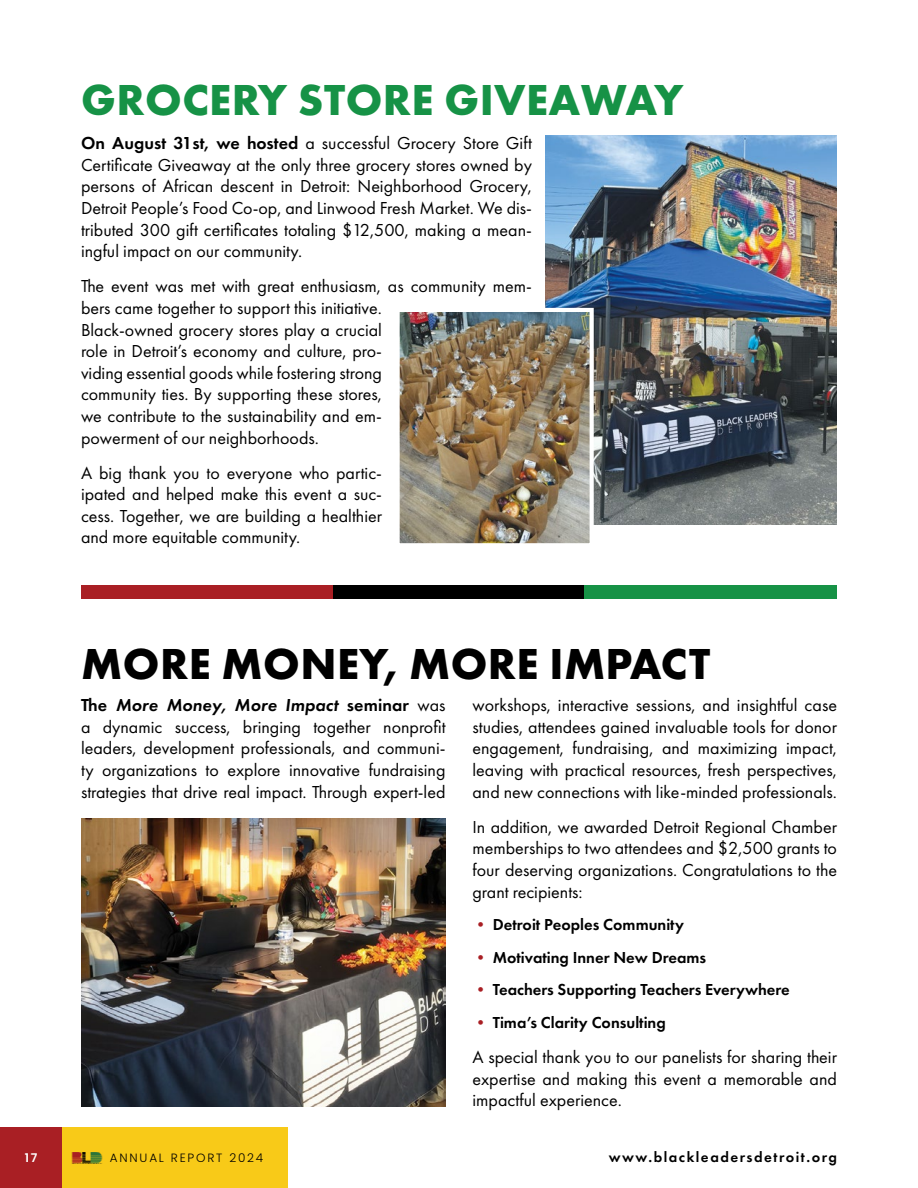
<style>
.page{position:relative;width:918px;height:1188px;background:#fff}
.page>*{position:absolute;margin:0;border:0;box-sizing:border-box;transform-origin:0 0}
.t1{font:700 45px "Futura PT";letter-spacing:.01em;color:#169246}
.t2{font:700 45px "Futura PT";letter-spacing:.01em;color:#000}
.t3{font:18px/21.6px "Futura PT";color:#000;text-align:justify}
.t4{font:600 16.5px "Futura PT";color:#000}
.t5{font:600 15px "Futura PT";letter-spacing:.1em;color:#000}
.t6{font:300 12px "Poppins";letter-spacing:.15em;color:#000}
.t7{font:600 12px "Poppins";color:#fff}
.s1{font-weight:600}
.s2{font-weight:600;font-style:italic}
.s3{color:#a91f24}
</style>
<div class="page">
<img style="left:545px;top:135px;width:292px;height:389px">
<img style="left:401px;top:313px;width:188px;height:229px">
<div style="left:396px;top:308px;width:198px;height:239px;border:4px solid #fff"></div>
<img style="left:81px;top:819px;width:364px;height:288px">
<div style="left:81px;top:585px;width:253px;height:14px;background:#a91f24"></div>
<div style="left:333px;top:585px;width:252px;height:14px;background:#000"></div>
<div style="left:584px;top:585px;width:253px;height:14px;background:#169246"></div>
<div style="left:0;top:1128px;width:288px;height:60px;background:#f8ca18"></div>
<div style="left:0;top:1128px;width:62px;height:60px;background:#a91f24"></div>
<img style="left:71px;top:1152px;width:32px;height:11px">
<h1 class="t1" style="left:81px;top:71px;width:604px">GROCERY STORE GIVEAWAY</h1>
<p class="t3" style="left:81px;top:132px;width:452px"><span class="s1">On August 31st, we hosted</span> a successful Grocery Store Gift Certificate Giveaway at the only three grocery stores owned by persons of African descent in Detroit: Neighborhood Grocery, Detroit People’s Food Co-op, and Linwood Fresh Market. We dis&shy;tributed 300 gift certificates totaling $12,500, making a mean&shy;ingful impact on our community.</p>
<p class="t3" style="left:81px;top:275px;width:452px;text-align:left">The event was met with great enthusiasm, as community mem&shy;bers came together to support this initiative.<br>Black-owned grocery stores play a crucial<br>role in Detroit’s economy and culture, pro-<br>viding essential goods while fostering strong<br>community ties. By supporting these stores,<br>we contribute to the sustainability and em-<br>powerment of our neighborhoods.</p>
<p class="t3" style="left:81px;top:462px;width:303px">A big thank you to everyone who partic&shy;ipated and helped make this event a suc&shy;cess. Together, we are building a healthier and more equitable community.</p>
<h1 class="t2" style="left:81px;top:635px;width:631px">MORE MONEY, MORE IMPACT</h1>
<p class="t3" style="left:81px;top:694px;width:366px"><span class="s1">The</span> <span class="s2">More Money, More Impact</span> <span class="s1">seminar</span> was a dynamic success, bringing together nonprofit leaders, development professionals, and communi&shy;ty organizations to explore innovative fundraising strategies that drive real impact. Through expert-led</p>
<p class="t3" style="left:472px;top:694px;width:366px">workshops, interactive sessions, and insightful case studies, attendees gained invaluable tools for donor engagement, fundraising, and maximizing impact, leaving with practical resources, fresh perspectives, and new connections with like-minded professionals.</p>
<p class="t3" style="left:472px;top:816px;width:366px">In addition, we awarded Detroit Regional Chamber memberships to two attendees and $2,500 grants to four deserving organizations. Congratulations to the grant recipients:</p>
<p class="t4" style="left:472px;top:914px;width:213px"><span class="s3">•</span> Detroit Peoples Community</p>
<p class="t4" style="left:472px;top:947px;width:235px"><span class="s3">•</span> Motivating Inner New Dreams</p>
<p class="t4" style="left:472px;top:980px;width:319px"><span class="s3">•</span> Teachers Supporting Teachers Everywhere</p>
<p class="t4" style="left:472px;top:1012px;width:195px"><span class="s3">•</span> Tima’s Clarity Consulting</p>
<p class="t3" style="left:472px;top:1046px;width:366px">A special thank you to our panelists for sharing their expertise and making this event a memorable and impactful experience.</p>
<p class="t7" style="left:25px;top:1151px;width:14px">17</p>
<p class="t6" style="left:110px;top:1151px;width:155px">ANNUAL REPORT 2024</p>
<p class="t5" style="left:609px;top:1148px;width:230px">www.blackleadersdetroit.org</p>
</div>
